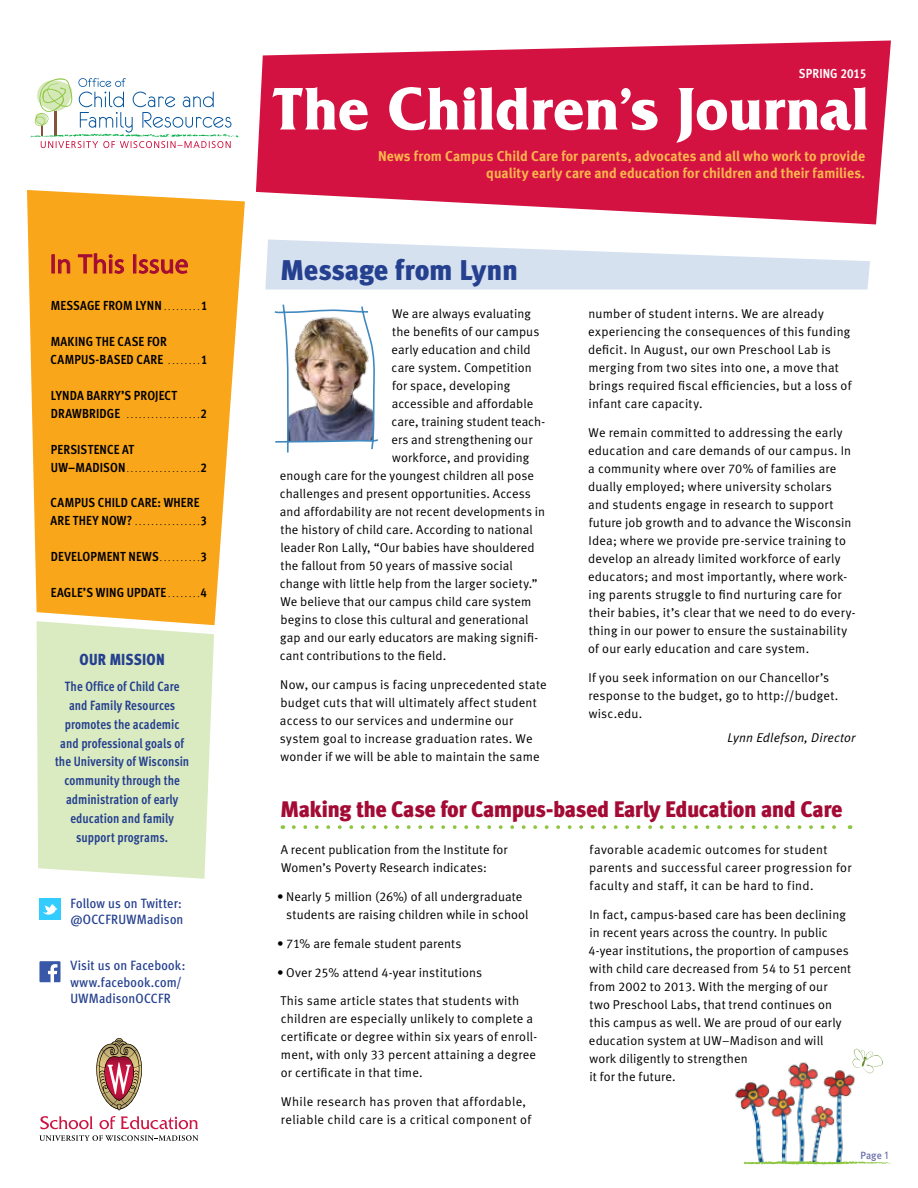
<style>
.page{position:relative;width:918px;height:1188px;background:#fff}
.page>*{position:absolute;margin:0;border:0;box-sizing:border-box;transform-origin:0 0}
.t1{font:700 63px "Friz Quadrata Std";letter-spacing:.01em;color:#fff;scale:.93 1}
.t2{font:28.5px "Meta Cond Black LF";letter-spacing:-.005em;color:#25408f;scale:1.1 1}
.H2_Side_Bar{font:27px "Myriad Pro";letter-spacing:.005em;color:#a30b35}
.H3_Inside_Head{font:22.5px "Meta Cond Black LF";letter-spacing:-.025em;color:#a30b35;scale:1.1 1}
.t3{font:16.05px "Meta Cond Black LF";letter-spacing:.015em;color:#25408f;scale:.95 1}
.t4{font:14.25px/17.1px "Meta Bold LF";letter-spacing:.005em;color:#fcb64c;text-align:right}
.t5{font:13.5px/18.9px "Meta Cond Bold LF";color:#25408f;text-align:center;scale:.95 1}
.t6{font:13.5px/16.2px "Meta Cond Medium LF";letter-spacing:.01em;color:#25408f;scale:1.04 1}
.T2_Sidebar{font:13.2px/18px "Meta Cond Bold LF";letter-spacing:.01em;color:#000}
.T2_Sidebar-2{font:13.2px "Meta Cond Bold LF";letter-spacing:.005em;color:#fff}
.T1{font:12.75px/18px "Meta Normal LF";letter-spacing:.015em;color:#000}
.by_line{font:italic 12.75px "Meta Normal LF";letter-spacing:.015em;color:#000}
.T2_Sidebar-3{font:12.75px "Meta Cond Bold LF";color:#000}
.S1{font:10.5px "Meta Medium LF";color:#6c70ab;scale:.95 1}
.T2_Sidebar-4{font:8.25px "Meta Normal LF";color:#000}
.s1{font-family:"Meta Normal LF";font-size:8.25px}
.s2{font-size:12.75px}
.s3{font-family:"Meta Cond Bold LF";font-size:13.2px}
.s4{font-family:"Meta Cond Bold LF";font-size:12.75px}
.s5{font-family:"Frutiger LT Std"}
</style>
<div class="page">
<svg style="left:853px;top:1049px;width:30px;height:24px"></svg>
<img style="left:735px;top:1055px;width:123px;height:106px">
<svg style="left:268px;top:40px;width:623px;height:184px;background:#d8315b"></svg>
<svg style="left:265px;top:239px;width:605px;height:51px"></svg>
<img style="left:274px;top:304px;width:104px;height:149px">
<svg style="left:294px;top:825px;width:542px;height:4px"></svg>
<svg style="left:744px;top:1161px;width:147px;height:4px"></svg>
<svg style="left:27px;top:190px;width:218px;height:417px;background:#faae2f"></svg>
<div style="left:37px;top:640px;width:177px;height:239px;background:#daebc1"></div>
<svg style="left:36px;top:607px;width:180px;height:33px"></svg>
<div style="left:51px;top:254px;width:4px;height:20px;border:1px solid #a30b35"></div>
<svg style="left:57px;top:259px;width:14px;height:38px"></svg>
<svg style="left:77px;top:253px;width:48px;height:21px"></svg>
<div style="left:133px;top:254px;width:3px;height:20px;border:1px solid #a30b35"></div>
<svg style="left:138px;top:237px;width:51px;height:37px;background:#ed8f1d"></svg>
<svg style="left:30px;top:55px;width:238px;height:148px"></svg>
<svg style="left:39px;top:961px;width:22px;height:21px"></svg>
<div style="left:39px;top:899px;width:22px;height:21px;background:#3cf"></div>
<svg style="left:43px;top:904px;width:15px;height:11px"></svg>
<svg style="left:96px;top:1038px;width:46px;height:72px"></svg>
<svg style="left:40px;top:1116px;width:53px;height:13px"></svg>
<svg style="left:99px;top:1116px;width:99px;height:13px"></svg>
<svg style="left:39px;top:1135px;width:159px;height:6px"></svg>
<p class="H2_Side_Bar" style="left:50px;top:247px;width:140px">In This Issue</p>
<p class="T2_Sidebar" style="left:51px;top:296px;width:158px">MESSAGE FROM LYNN <span class="s1">. . . . . . . . .</span> <span class="s2">1</span></p>
<p class="T2_Sidebar" style="left:51px;top:332px;width:119px">MAKING THE CASE FOR<br>CAMPUS-BASED CARE <span class="s1">........</span></p>
<p class="T2_Sidebar-3" style="left:201px;top:352px;width:8px">1</p>
<p class="T2_Sidebar" style="left:51px;top:386px;width:128px">LYNDA BARRY’S PROJECT</p>
<p class="T2_Sidebar-4" style="left:51px;top:410px;width:158px"><span class="s3">DRAWBRIDGE</span> . . . . . . . . . . . . . . . . . .<span class="s4">2</span></p>
<p class="T2_Sidebar" style="left:51px;top:440px;width:85px">PERSISTENCE AT</p>
<p class="T2_Sidebar-4" style="left:51px;top:464px;width:79px"><span class="s3">UW–MADISON</span> .................</p>
<p class="T2_Sidebar-3" style="left:201px;top:460px;width:8px">2</p>
<p class="T2_Sidebar" style="left:51px;top:494px;width:150px">CAMPUS CHILD CARE: WHERE</p>
<p class="T2_Sidebar-4" style="left:51px;top:518px;width:85px"><span class="s3">ARE THEY NOW?</span> ................</p>
<p class="T2_Sidebar-3" style="left:201px;top:513px;width:8px">3</p>
<p class="T2_Sidebar" style="left:51px;top:547px;width:113px">DEVELOPMENT NEWS <span class="s1">.........</span></p>
<p class="T2_Sidebar-3" style="left:201px;top:549px;width:8px">3</p>
<p class="T2_Sidebar" style="left:51px;top:583px;width:119px">EAGLE’S WING UPDATE <span class="s1">........</span></p>
<p class="T2_Sidebar-3" style="left:200px;top:585px;width:8px">4</p>
<p class="t3" style="left:80px;top:650px;width:91px">OUR MISSION</p>
<p class="t5" style="left:55px;top:676px;width:143px">The Office of Child Care and Family Resources promotes the academic and professional goals of the University of Wisconsin community through the administration of early education and family support programs.</p>
<p class="t6" style="left:70px;top:895px;width:110px">Follow us on Twitter: @OCCFRUWMadison</p>
<p class="t6" style="left:70px;top:957px;width:112px">Visit us on Facebook: www.facebook.com/<br>UWMadisonOCCFR</p>
<p class="T2_Sidebar-2" style="left:799px;top:66px;width:69px">SPRING 2015</p>
<p class="t1" style="left:273px;top:74px;width:641px">The Children’s Journal</p>
<p class="t4" style="left:378px;top:147px;width:489px">News from Campus Child Care for parents, advocates and all who work to provide quality early care and education for children and their families.</p>
<h1 class="t2" style="left:280px;top:253px;width:218px">Message from Lynn</h1>
<p class="T1" style="left:392px;top:305px;width:140px">We are always evaluating</p>
<p class="T1" style="left:392px;top:323px;width:149px">the benefits of our campus</p>
<p class="T1" style="left:392px;top:341px;width:140px">early education and child</p>
<p class="T1" style="left:392px;top:359px;width:142px">care system. Competition</p>
<p class="T1" style="left:392px;top:377px;width:119px">for space, developing</p>
<p class="T1" style="left:392px;top:395px;width:143px">accessible and affordable</p>
<p class="T1" style="left:392px;top:413px;width:155px">care, training student teach-</p>
<p class="T1" style="left:392px;top:431px;width:142px">ers and strengthening our</p>
<p class="T1" style="left:392px;top:449px;width:139px">workforce, and providing</p>
<p class="T1" style="left:280px;top:467px;width:256px">enough care for the youngest children all pose</p>
<p class="T1" style="left:280px;top:485px;width:253px">challenges and present opportunities. Access</p>
<p class="T1" style="left:280px;top:503px;width:267px">and affordability are not recent developments in</p>
<p class="T1" style="left:281px;top:521px;width:254px">the history of child care. According to national</p>
<p class="T1" style="left:280px;top:539px;width:256px">leader Ron Lally, “Our babies have shouldered</p>
<p class="T1" style="left:281px;top:557px;width:234px">the fallout from 50 years of massive social</p>
<p class="T1" style="left:280px;top:575px;width:259px">change with little help from the larger society.”</p>
<p class="T1" style="left:280px;top:593px;width:252px">We believe that our campus child care system</p>
<p class="T1" style="left:281px;top:611px;width:249px">begins to close this cultural and generational</p>
<p class="T1" style="left:280px;top:629px;width:259px">gap and our early educators are making signifi-</p>
<p class="T1" style="left:280px;top:647px;width:168px">cant contributions to the field.</p>
<p class="T1" style="left:280px;top:675px;width:268px">Now, our campus is facing unprecedented state budget cuts that will ultimately affect student access to our services and undermine our system goal to increase graduation rates. We wonder if we will be able to maintain the same</p>
<p class="T1" style="left:588px;top:305px;width:265px">number of student interns. We are already experiencing the consequences of this funding deficit. In August, our own Preschool Lab is merging from two sites into one, a move that brings required fiscal efficiencies, but a loss of infant care capacity.</p>
<p class="T1" style="left:588px;top:423px;width:269px">We remain committed to addressing the early education and care demands of our campus. In a community where over 70% of families are dually employed; where university scholars and students engage in research to support future job growth and to advance the Wisconsin Idea; where we provide pre-service training to develop an already limited workforce of early educators; and most importantly, where work&shy;ing parents struggle to find nurturing care for their babies, it’s clear that we need to do every&shy;thing in our power to ensure the sustainability of our early education and care system.</p>
<p class="T1" style="left:588px;top:668px;width:251px">If you seek information on our Chancellor’s response to the budget, go to http://budget. wisc.edu.</p>
<p class="by_line" style="left:727px;top:731px;width:130px">Lynn Edlefson, Director</p>
<p class="H3_Inside_Head" style="left:280px;top:795px;width:512px">Making the Case for Campus-based Early Education and Care</p>
<p class="T1" style="left:281px;top:841px;width:228px">A recent publication from the Institute for<br>Women’s Poverty Research indicates:</p>
<p class="T1" style="left:286px;top:887px;width:244px;text-indent:-9px">• Nearly 5 million (26%) of all undergraduate students are raising children while in school</p>
<p class="T1" style="left:277px;top:934px;width:186px">• 71% are female student parents</p>
<p class="T1" style="left:277px;top:963px;width:207px">• Over 25% attend 4-year institutions</p>
<p class="T1" style="left:280px;top:992px;width:258px">This same article states that students with children are especially unlikely to complete a certificate or degree within six years of enroll&shy;ment, with only 33 percent attaining a degree or certificate in that time.</p>
<p class="T1" style="left:281px;top:1093px;width:252px">While research has proven that affordable, reliable child care is a critical component of</p>
<p class="T1" style="left:589px;top:841px;width:264px">favorable academic outcomes for student parents and successful career progression for faculty and staff, it can be hard to find.</p>
<p class="T1" style="left:588px;top:905px;width:264px">In fact, campus-based care has been declining in recent years across the country. In public 4-year institutions, the proportion of campuses with child care decreased from 54 to 51 percent from 2002 to 2013. With the merging of our<br>two Preschool Labs, that trend continues on this campus as well. We are proud of our early education system at UW–Madison and will work diligently to strengthen<br>it for the future.</p>
<p class="S1" style="left:860px;top:1149px;width:32px">Page <span class="s5">1</span></p>
</div>
